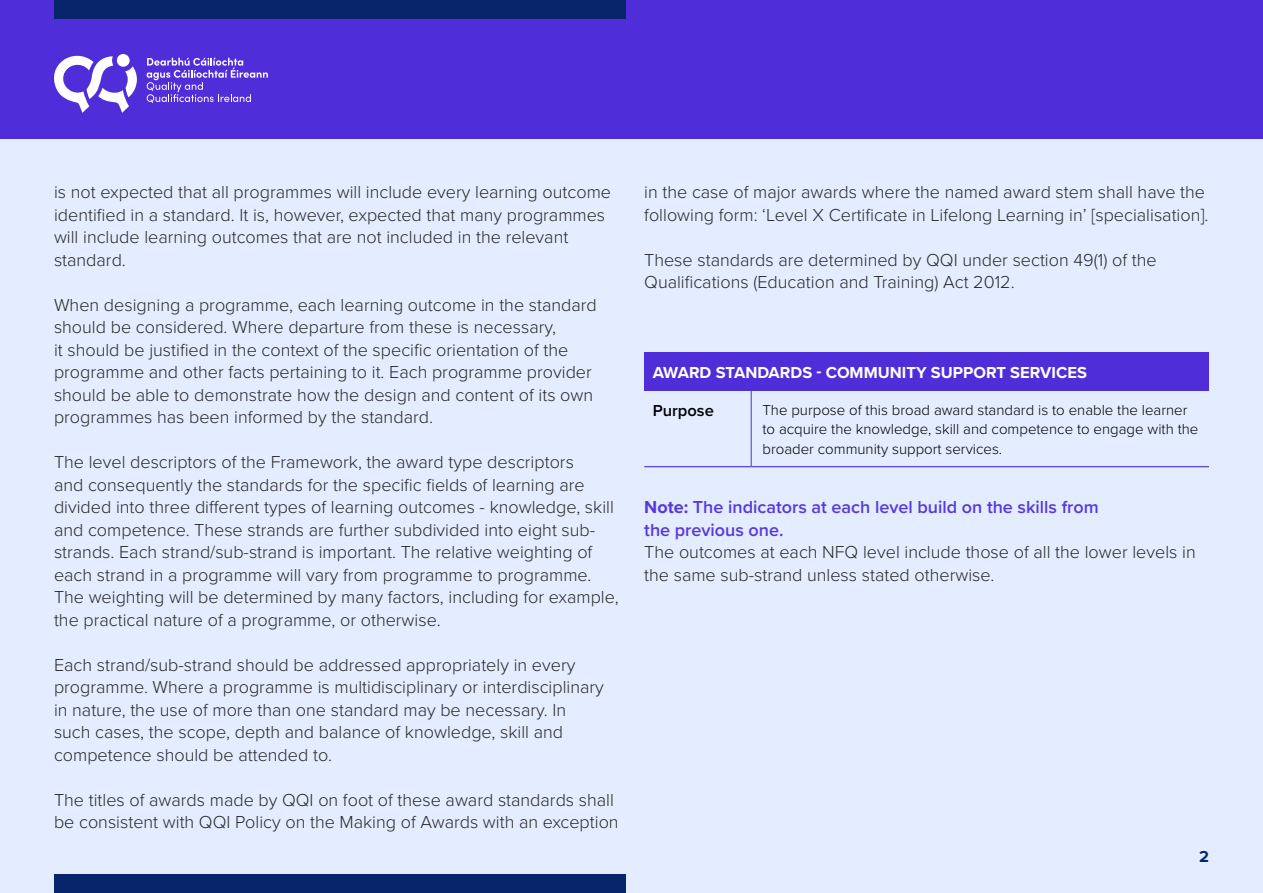
<style>
.page{position:relative;width:1263px;height:893px;background:#e3edff}
.page>*{position:absolute;margin:0;border:0;box-sizing:border-box;transform-origin:0 0}
.t1{font:300 18px/22.5px "Proxima Nova";color:#282827}
.t2{font:600 18px/22.5px "Proxima Nova";color:#5838db}
.t3{font:700 16.5px "Proxima Nova";color:#fff}
.t4{font:600 16.5px "Proxima Nova";color:#000}
.t5{font:700 16.5px "Proxima Nova";color:#08246b}
.t6{font:300 15px/19.5px "Proxima Nova";color:#000}
.s1{font-weight:700}
</style>
<div class="page">
<div style="left:0;top:0;width:1263px;height:139px;background:#4f2ed9"></div>
<svg style="left:147px;top:58px;width:121px;height:45px"></svg>
<svg style="left:54px;top:54px;width:83px;height:59px"></svg>
<div style="left:54px;top:0;width:571px;height:19px;background:#08246b"></div>
<div style="left:54px;top:874px;width:571px;height:19px;background:#08246b"></div>
<div style="left:644px;top:352px;width:565px;height:38px;background:#4f2ed9"></div>
<hr style="left:751px;top:390px;width:1px;height:76px;background:#4f2ed9">
<hr style="left:644px;top:466px;width:107px;height:1px;background:#4f2ed9">
<hr style="left:751px;top:466px;width:458px;height:1px;background:#4f2ed9">
<p class="t1" style="left:54px;top:180px;width:559px">is not expected that all programmes will include every learning outcome identified in a standard. It is, however, expected that many programmes will include learning outcomes that are not included in the relevant standard.</p>
<p class="t1" style="left:54px;top:292px;width:544px">When designing a programme, each learning outcome in the standard should be considered. Where departure from these is necessary,<br>it should be justified in the context of the specific orientation of the programme and other facts pertaining to it. Each programme provider should be able to demonstrate how the design and content of its own programmes has been informed by the standard.</p>
<p class="t1" style="left:54px;top:450px;width:566px">The level descriptors of the Framework, the award type descriptors<br>and consequently the standards for the specific fields of learning are divided into three different types of learning outcomes - knowledge, skill and competence. These strands are further subdivided into eight sub&shy;strands. Each strand/sub-strand is important. The relative weighting of each strand in a programme will vary from programme to programme.<br>The weighting will be determined by many factors, including for example, the practical nature of a programme, or otherwise.</p>
<p class="t1" style="left:54px;top:652px;width:551px">Each strand/sub-strand should be addressed appropriately in every programme. Where a programme is multidisciplinary or interdisciplinary in nature, the use of more than one standard may be necessary. In such cases, the scope, depth and balance of knowledge, skill and competence should be attended to.</p>
<p class="t1" style="left:54px;top:787px;width:566px">The titles of awards made by QQI on foot of these award standards shall be consistent with QQI Policy on the Making of Awards with an exception</p>
<p class="t1" style="left:644px;top:180px;width:566px">in the case of major awards where the named award stem shall have the following form: ‘Level X Certificate in Lifelong Learning in’ [specialisation].</p>
<p class="t1" style="left:644px;top:247px;width:514px">These standards are determined by QQI under section 49(1) of the<br>Qualifications (Education and Training) Act 2012.</p>
<p class="t3" style="left:653px;top:360px;width:436px">AWARD STANDARDS - COMMUNITY SUPPORT SERVICES</p>
<p class="t4" style="left:653px;top:398px;width:63px">Purpose</p>
<p class="t6" style="left:762px;top:399px;width:437px">The purpose of this broad award standard is to enable the learner to acquire the knowledge, skill and competence to engage with the broader community support services.</p>
<p class="t2" style="left:644px;top:495px;width:456px"><span class="s1">Note:</span> The indicators at each level build on the skills from the previous one.</p>
<p class="t1" style="left:644px;top:540px;width:553px">The outcomes at each NFQ level include those of all the lower levels in the same sub-strand unless stated otherwise.</p>
<p class="t5" style="left:1199px;top:844px;width:11px">2</p>
</div>
